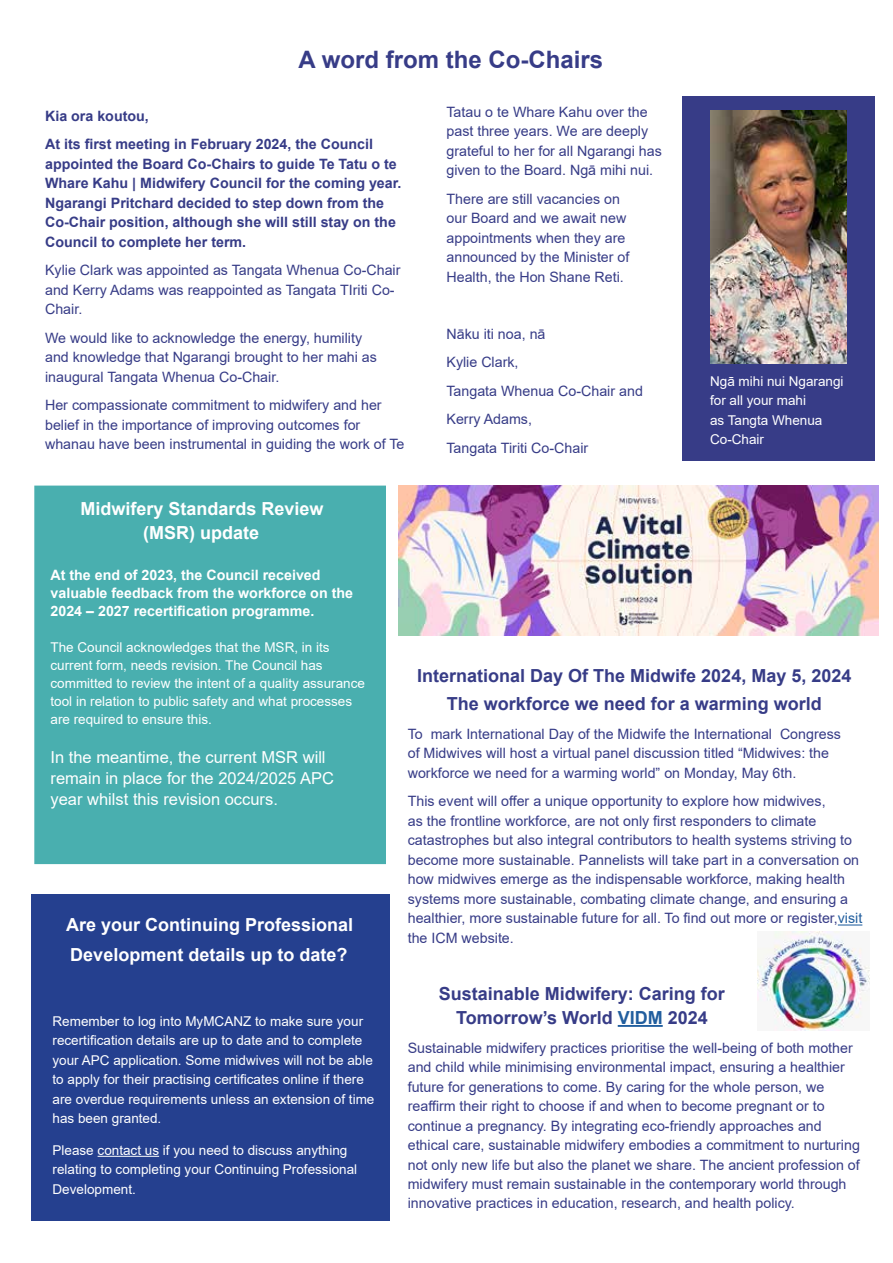
<style>
.page{position:relative;width:893px;height:1263px;background:#fff}
.page>*{position:absolute;margin:0;border:0;box-sizing:border-box;transform-origin:0 0}
.t1{font:700 24px "Arial";color:#373c87}
.t2{font:700 18px/28.5px "Arial";color:#373c87;text-align:center}
.t3{font:700 18px/24px "Arial";color:#fff;text-align:center}
.t4{font:16.5px/21px "Arial";color:#fff}
.t5{font:14.25px/19.5px "Arial";color:#373c87}
.t6{font:700 14.25px/19.5px "Arial";color:#373c87}
.t7{font:700 14.25px/18px "Arial";color:#fff}
.t8{font:13.5px/19.5px "Arial";color:#fff}
.s1{color:#215e9e}
</style>
<div class="page">
<div style="left:34px;top:486px;width:352px;height:378px;background:#49afaf"></div>
<div style="left:682px;top:96px;width:193px;height:364px;background:#373c87"></div>
<img style="left:710px;top:111px;width:137px;height:253px">
<div style="left:31px;top:894px;width:358px;height:326px;background:#25408f"></div>
<hr style="left:98px;top:1156px;width:61px;height:1px;background:#fff">
<img style="left:399px;top:486px;width:480px;height:150px">
<svg style="left:838px;top:924px;width:24px;height:1px"></svg>
<hr style="left:618px;top:1025px;width:45px;height:2px;background:#215e9e">
<img style="left:758px;top:932px;width:112px;height:99px">
<h1 class="t1" style="left:299px;top:43px;width:306px">A word from the Co-Chairs</h1>
<p class="t5" style="left:446px;top:102px;width:217px">Tatau o te Whare Kahu over the past three years. We are deeply grateful to her for all Ngarangi has given to the Board. Ngā mihi nui.</p>
<p class="t5" style="left:446px;top:189px;width:184px">There are still vacancies on our Board and we await new appointments when they are announced by the Minister of<br>Health, the Hon Shane Reti.</p>
<p class="t6" style="left:45px;top:102px;width:329px;line-height:28.5px">Kia ora koutou,<br>At its first meeting in February 2024, the Council</p>
<p class="t6" style="left:45px;top:154px;width:358px">appointed the Board Co-Chairs to guide Te Tatu o te Whare Kahu | Midwifery Council for the coming year.<br>Ngarangi Pritchard decided to step down from the Co-Chair position, although she will still stay on the Council to complete her term.</p>
<p class="t5" style="left:45px;top:260px;width:357px">Kylie Clark was appointed as Tangata Whenua Co-Chair and Kerry Adams was reappointed as Tangata TIriti Co-<br>Chair.</p>
<p class="t5" style="left:45px;top:328px;width:333px">We would like to acknowledge the energy, humility and knowledge that Ngarangi brought to her mahi as inaugural Tangata Whenua Co-Chair.</p>
<p class="t5" style="left:45px;top:395px;width:361px">Her compassionate commitment to midwifery and her belief in the importance of improving outcomes for whanau have been instrumental in guiding the work of Te</p>
<p class="t5" style="left:446px;top:319px;width:198px;line-height:28.5px">Nāku iti noa, nā<br>Kylie Clark,<br>Tangata Whenua Co-Chair and<br>Kerry Adams,<br>Tangata Tiriti Co-Chair</p>
<p class="t3" style="left:80px;top:497px;width:245px">Midwifery Standards Review (MSR) update</p>
<p class="t8" style="left:710px;top:371px;width:135px">Ngā mihi nui Ngarangi for all your mahi<br>as Tangta Whenua<br>Co-Chair</p>
<p class="t7" style="left:51px;top:566px;width:304px">At the end of 2023, the Council received valuable feedback from the workforce on the<br>2024 – 2027 recertification programme.</p>
<p class="t8" style="left:51px;top:638px;width:316px;line-height:18px">The Council acknowledges that the MSR, in its current form, needs revision. The Council has committed to review the intent of a quality assurance tool in relation to public safety and what processes are required to ensure this.</p>
<p class="t4" style="left:51px;top:747px;width:285px">In the meantime, the current MSR will remain in place for the 2024/2025 APC year whilst this revision occurs.</p>
<p class="t3" style="left:66px;top:910px;width:289px;line-height:30px;text-align:left">Are your Continuing Professional<br>Development details up to date?</p>
<p class="t8" style="left:53px;top:1011px;width:323px">Remember to log into MyMCANZ to make sure your recertification details are up to date and to complete your APC application. Some midwives will not be able to apply for their practising certificates online if there are overdue requirements unless an extension of time has been granted.</p>
<p class="t8" style="left:53px;top:1140px;width:306px">Please contact us if you need to discuss anything relating to completing your Continuing Professional<br>Development.</p>
<p class="t2" style="left:417px;top:662px;width:436px">International Day Of The Midwife 2024, May 5, 2024<br>The workforce we need for a warming world</p>
<p class="t5" style="left:408px;top:724px;width:435px">To mark International Day of the Midwife the International Congress of Midwives will host a virtual panel discussion titled “Midwives: the workforce we need for a warming world” on Monday, May 6th.</p>
<p class="t5" style="left:408px;top:792px;width:456px">This event will offer a unique opportunity to explore how midwives,<br>as the frontline workforce, are not only first responders to climate catastrophes but also integral contributors to health systems striving to become more sustainable. Pannelists will take part in a conversation on how midwives emerge as the indispensable workforce, making health systems more sustainable, combating climate change, and ensuring a healthier, more sustainable future for all. To find out more or register,<span class="s1">visit </span>the ICM website.</p>
<p class="t2" style="left:439px;top:982px;width:288px;line-height:24px">Sustainable Midwifery: Caring for<br>Tomorrow’s World <span class="s1">VIDM</span> 2024</p>
<p class="t5" style="left:408px;top:1038px;width:454px">Sustainable midwifery practices prioritise the well-being of both mother and child while minimising environmental impact, ensuring a healthier future for generations to come. By caring for the whole person, we reaffirm their right to choose if and when to become pregnant or to continue a pregnancy. By integrating eco-friendly approaches and ethical care, sustainable midwifery embodies a commitment to nurturing not only new life but also the planet we share. The ancient profession of midwifery must remain sustainable in the contemporary world through innovative practices in education, research, and health policy.</p>
</div>
